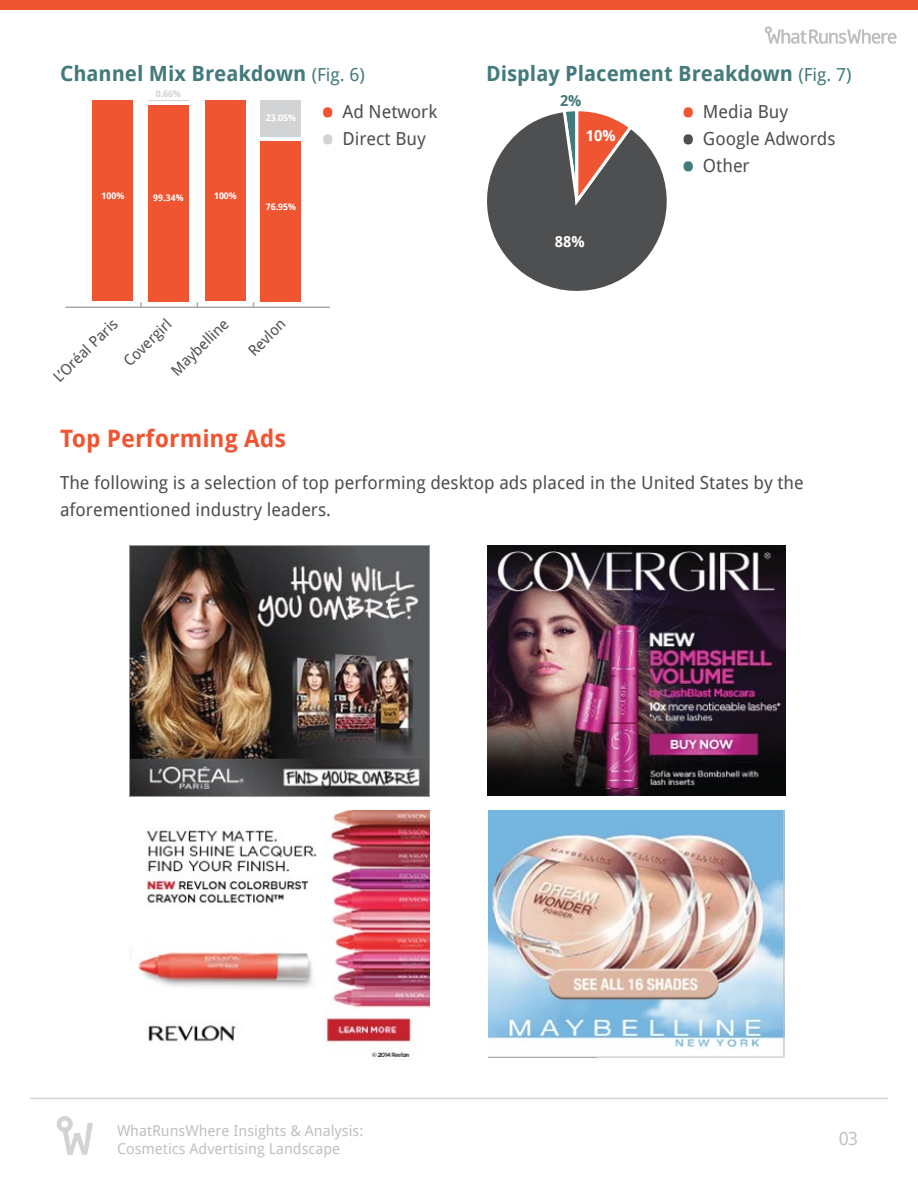
<style>
.page{position:relative;width:918px;height:1188px;background:#fff}
.page>*{position:absolute;margin:0;border:0;box-sizing:border-box;transform-origin:0 0}
.t1{font:75px "Droid Sans";color:#f05532}
.t2{font:75px "Droid Sans";color:#d1d3d4}
.t3{font:75px "Droid Sans";color:#4e4f51}
.t4{font:75px "Droid Sans";color:#437a7c}
.t5{font:700 24px "Droid Sans";color:#f05532}
.t6{font:700 21px "Droid Sans";color:#437a7c}
.t7{font:18px/27px "Droid Sans";color:#4e4f51}
.t8{font:18px "Droid Sans";color:rgb(78 79 81/.6)}
.t9{font:15px/18px "Droid Sans";color:rgb(78 79 81/.6)}
.t10{font:15px "Droid Sans";color:#4e4f51}
.t11{font:700 15px "Droid Sans";color:#fff}
.t12{font:700 15px "Droid Sans";color:#437a7c}
.t13{font:700 9px "Droid Sans";color:#fff}
.t14{font:700 9px "Droid Sans";color:#d1d3d4}
.s1{font-weight:400;font-size:18px}
</style>
<div class="page">
<hr style="left:30px;top:1098px;width:858px;height:1px;background:#d3d4d6">
<svg style="left:57px;top:1116px;width:36px;height:39px"></svg>
<div style="left:0;top:0;width:918px;height:10px;background:#f05532"></div>
<svg style="left:765px;top:26px;width:132px;height:18px"></svg>
<hr style="left:65px;top:307px;width:265px;height:1px;background:#a7a9ac">
<div style="left:93px;top:100px;width:40px;height:201px;background:#f05532"></div>
<hr style="left:148px;top:100px;width:41px;height:1px;background:#d1d3d4">
<div style="left:148px;top:105px;width:41px;height:196px;background:#f05532"></div>
<div style="left:205px;top:100px;width:41px;height:201px;background:#f05532"></div>
<div style="left:261px;top:100px;width:40px;height:36px;background:#d1d3d4"></div>
<div style="left:261px;top:141px;width:40px;height:160px;background:#f05532"></div>
<svg style="left:487px;top:111px;width:180px;height:180px"></svg>
<img style="left:129px;top:546px;width:301px;height:250px">
<img style="left:487px;top:546px;width:299px;height:249px">
<img style="left:129px;top:810px;width:301px;height:249px">
<img style="left:488px;top:810px;width:297px;height:249px">
<p class="t6" style="left:60px;top:61px;width:306px">Channel Mix Breakdown <span class="s1">(Fig. 6)</span></p>
<h1 class="t1" style="left:318px;top:69px;width:22px">·</h1>
<p class="t7" style="left:342px;top:98px;width:96px">Ad Network</p>
<h1 class="t2" style="left:318px;top:96px;width:22px">·</h1>
<p class="t7" style="left:342px;top:125px;width:85px">Direct Buy</p>
<p class="t14" style="left:156px;top:89px;width:27px">0.66%</p>
<p class="t13" style="left:266px;top:113px;width:32px">23.05%</p>
<p class="t13" style="left:102px;top:191px;width:24px">100%</p>
<p class="t13" style="left:153px;top:193px;width:32px">99.34%</p>
<p class="t13" style="left:214px;top:191px;width:24px">100%</p>
<p class="t13" style="left:266px;top:202px;width:32px">76.95%</p>
<p class="t10" style="left:50px;top:373px;width:85px;rotate:-44deg">L’Oréal Paris</p>
<p class="t10" style="left:120px;top:357px;width:62px;rotate:-44deg">Covergirl</p>
<p class="t10" style="left:167px;top:366px;width:75px;rotate:-44deg">Maybelline</p>
<p class="t10" style="left:245px;top:347px;width:47px;rotate:-44deg">Revlon</p>
<p class="t6" style="left:486px;top:61px;width:367px">Display Placement Breakdown <span class="s1">(Fig. 7)</span></p>
<h1 class="t1" style="left:678px;top:69px;width:22px">·</h1>
<p class="t7" style="left:703px;top:98px;width:87px">Media Buy</p>
<h1 class="t3" style="left:678px;top:96px;width:22px">·</h1>
<p class="t7" style="left:703px;top:125px;width:134px">Google Adwords</p>
<h1 class="t4" style="left:678px;top:123px;width:22px">·</h1>
<p class="t7" style="left:703px;top:152px;width:48px">Other</p>
<p class="t12" style="left:560px;top:92px;width:23px">2%</p>
<p class="t11" style="left:586px;top:127px;width:31px">10%</p>
<p class="t11" style="left:555px;top:233px;width:31px">88%</p>
<h2 class="t5" style="left:60px;top:424px;width:227px">Top Performing Ads</h2>
<p class="t7" style="left:60px;top:469px;width:745px">The following is a selection of top performing desktop ads placed in the United States by the aforementioned industry leaders.</p>
<p class="t9" style="left:117px;top:1122px;width:248px">WhatRunsWhere Insights &amp; Analysis:<br>Cosmetics Advertising Landscape</p>
<p class="t8" style="left:838px;top:1128px;width:21px">03</p>
</div>
